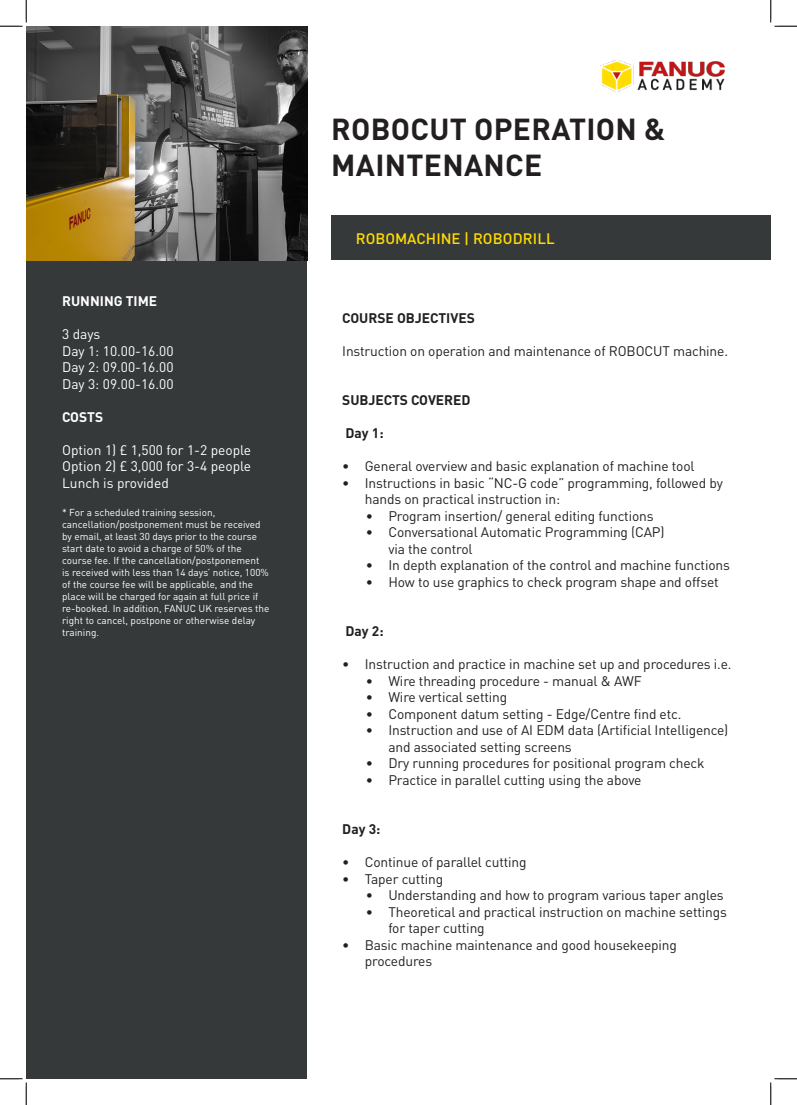
<style>
.page{position:relative;width:797px;height:1105px;background:#fff}
.page>*{position:absolute;margin:0;border:0;box-sizing:border-box;transform-origin:0 0}
.t1{font:700 30px/36px "DIN Pro";letter-spacing:.01em;color:#231f20}
.t2{font:500 15px "DIN Pro";color:#ffdc01}
.t3{font:13.75px/16.5px "DIN Pro";letter-spacing:-.01em;color:#231f20}
.t4{font:13.75px/16.5px "DIN Pro";color:#fff}
.t5{font:700 13.75px "DIN Pro";color:#231f20}
.t6{font:700 13.75px "DIN Pro";color:#fff}
.t7{font:10px/12px "DIN Pro";color:#fff}
</style>
<div class="page">
<img style="left:600px;top:61px;width:125px;height:31px">
<div style="left:331px;top:216px;width:439px;height:44px;background:#363939"></div>
<div style="left:27px;top:260px;width:280px;height:819px;background:#363939"></div>
<img style="left:26px;top:26px;width:281px;height:234px">
<svg style="left:0;top:0;width:27px;height:27px"></svg>
<svg style="left:0;top:1078px;width:27px;height:27px"></svg>
<svg style="left:770px;top:0;width:27px;height:27px"></svg>
<svg style="left:770px;top:1078px;width:27px;height:27px"></svg>
<p class="t6" style="left:62px;top:292px;width:97px">RUNNING TIME</p>
<p class="t4" style="left:62px;top:326px;width:113px">3 days<br>Day 1: 10.00-16.00</p>
<p class="t4" style="left:62px;top:359px;width:113px">Day 2: 09.00-16.00</p>
<p class="t4" style="left:62px;top:375px;width:113px">Day 3: 09.00-16.00</p>
<p class="t6" style="left:62px;top:407px;width:43px">COSTS</p>
<p class="t4" style="left:62px;top:441px;width:191px">Option 1) £ 1,500 for 1-2 people</p>
<p class="t4" style="left:62px;top:458px;width:191px">Option 2) £ 3,000 for 3-4 people</p>
<p class="t4" style="left:62px;top:474px;width:108px">Lunch is provided</p>
<p class="t7" style="left:62px;top:506px;width:209px">* For a scheduled training session, cancellation/postponement must be received by email, at least 30 days prior to the course start date to avoid a charge of 50% of the course fee. If the cancellation/postponement is received with less than 14 days’ notice, 100% of the course fee will be applicable, and the place will be charged for again at full price if re-booked. In addition, FANUC UK reserves the right to cancel, postpone or otherwise delay training.</p>
<p class="t1" style="left:331px;top:110px;width:336px">ROBOCUT OPERATION &amp;<br>MAINTENANCE</p>
<p class="t2" style="left:356px;top:229px;width:200px">ROBOMACHINE | ROBODRILL</p>
<p class="t5" style="left:342px;top:308px;width:134px">COURSE OBJECTIVES</p>
<p class="t3" style="left:342px;top:342px;width:387px">Instruction on operation and maintenance of ROBOCUT machine.</p>
<p class="t5" style="left:342px;top:391px;width:130px">SUBJECTS COVERED</p>
<p class="t5" style="left:345px;top:424px;width:40px">Day 1:</p>
<p class="t3" style="left:342px;top:458px;width:354px">• General overview and basic explanation of machine tool</p>
<p class="t3" style="left:365px;top:474px;width:359px;text-indent:-22px">• Instructions in basic “NC-G code” programming, followed by hands on practical instruction in:</p>
<p class="t3" style="left:366px;top:507px;width:289px">• Program insertion/ general editing functions</p>
<p class="t3" style="left:388px;top:524px;width:278px;text-indent:-22px">• Conversational Automatic Programming (CAP) via the control</p>
<p class="t3" style="left:366px;top:557px;width:365px">• In depth explanation of the control and machine functions</p>
<p class="t3" style="left:366px;top:573px;width:354px">• How to use graphics to check program shape and offset</p>
<p class="t5" style="left:345px;top:622px;width:40px">Day 2:</p>
<p class="t3" style="left:342px;top:656px;width:391px">• Instruction and practice in machine set up and procedures i.e.</p>
<p class="t3" style="left:366px;top:672px;width:277px">• Wire threading procedure - manual &amp; AWF</p>
<p class="t3" style="left:366px;top:689px;width:143px">• Wire vertical setting</p>
<p class="t3" style="left:366px;top:705px;width:317px">• Component datum setting - Edge/Centre find etc.</p>
<p class="t3" style="left:388px;top:722px;width:341px;text-indent:-22px">• Instruction and use of AI EDM data (Artificial Intelligence) and associated setting screens</p>
<p class="t3" style="left:366px;top:755px;width:340px">• Dry running procedures for positional program check</p>
<p class="t3" style="left:366px;top:771px;width:277px">• Practice in parallel cutting using the above</p>
<p class="t5" style="left:342px;top:820px;width:40px">Day 3:</p>
<p class="t3" style="left:342px;top:854px;width:186px">• Continue of parallel cutting</p>
<p class="t3" style="left:342px;top:870px;width:102px">• Taper cutting</p>
<p class="t3" style="left:366px;top:887px;width:359px">• Understanding and how to program various taper angles</p>
<p class="t3" style="left:388px;top:903px;width:340px;text-indent:-22px">• Theoretical and practical instruction on machine settings for taper cutting</p>
<p class="t3" style="left:365px;top:936px;width:313px;text-indent:-22px">• Basic machine maintenance and good housekeeping procedures</p>
</div>
